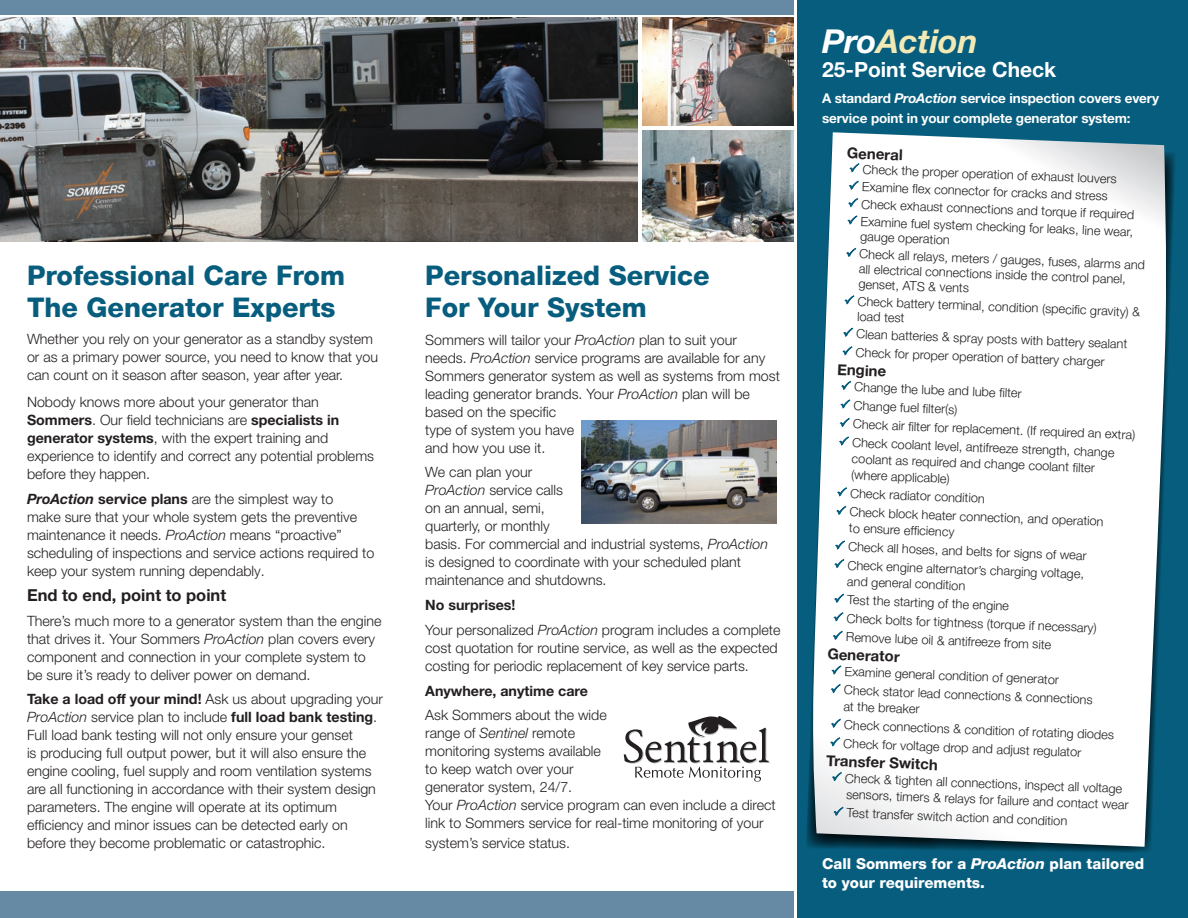
<style>
.page{position:relative;width:1188px;height:918px;background:#fff}
.page>*{position:absolute;margin:0;border:0;box-sizing:border-box;transform-origin:0 0}
.t1{font:italic 700 33px "Helvetica Neue";color:#f2e9b5}
.t2{font:800 27px/31.5px "Helvetica Neue LT Com";color:#075d7d}
.t3{font:700 21px "Helvetica Neue";color:#fff}
.t4{font:700 16.5px "Helvetica Neue";color:#231f20}
.t5{font:800 15px/19.5px "Helvetica Neue LT Com";color:#fff}
.t6{font:700 15px "Helvetica Neue";color:#231f20}
.t7{font:300 14.25px/18px "Helvetica Neue";color:#231f20}
.t8{font:700 14.25px "Helvetica Neue";color:#231f20}
.t9{font:700 13.5px/19.5px "Helvetica Neue";letter-spacing:-.01em;color:#fff}
.t10{font:300 12.75px/16px "Helvetica Neue";color:#231f20}
.s1{font-weight:700}
.s2{font-weight:700;font-style:italic}
.s3{font-style:italic}
.s4{color:#fff}
</style>
<div class="page">
<div style="left:797px;top:0;width:391px;height:918px;background:#075d7d"></div>
<svg style="left:624px;top:716px;width:146px;height:66px"></svg>
<img style="left:0;top:18px;width:638px;height:224px">
<svg style="left:807px;top:152px;width:368px;height:700px"></svg>
<svg style="left:812px;top:132px;width:356px;height:715px;background:#ecf1f3"></svg>
<img style="left:582px;top:420px;width:195px;height:104px">
<div style="left:0;top:891px;width:794px;height:27px;background:#668aa4"></div>
<div style="left:0;top:0;width:793px;height:15px;background:#668aa4"></div>
<img style="left:642px;top:18px;width:151px;height:224px">
<hr style="left:640px;top:127px;width:154px;height:3px;background:#fff">
<svg style="left:849px;top:163px;width:11px;height:10px"></svg>
<svg style="left:848px;top:180px;width:11px;height:11px"></svg>
<svg style="left:847px;top:198px;width:12px;height:10px"></svg>
<svg style="left:847px;top:215px;width:11px;height:11px"></svg>
<svg style="left:845px;top:247px;width:12px;height:11px"></svg>
<svg style="left:844px;top:295px;width:11px;height:10px"></svg>
<svg style="left:842px;top:327px;width:12px;height:11px"></svg>
<svg style="left:842px;top:346px;width:11px;height:10px"></svg>
<svg style="left:840px;top:380px;width:12px;height:11px"></svg>
<svg style="left:840px;top:399px;width:11px;height:10px"></svg>
<svg style="left:839px;top:418px;width:11px;height:10px"></svg>
<svg style="left:838px;top:436px;width:11px;height:11px"></svg>
<svg style="left:836px;top:487px;width:11px;height:10px"></svg>
<svg style="left:835px;top:505px;width:12px;height:11px"></svg>
<svg style="left:834px;top:540px;width:11px;height:11px"></svg>
<svg style="left:833px;top:559px;width:12px;height:10px"></svg>
<svg style="left:833px;top:593px;width:12px;height:11px"></svg>
<svg style="left:833px;top:612px;width:11px;height:10px"></svg>
<svg style="left:832px;top:630px;width:11px;height:11px"></svg>
<svg style="left:831px;top:665px;width:11px;height:10px"></svg>
<svg style="left:830px;top:684px;width:11px;height:10px"></svg>
<svg style="left:830px;top:718px;width:11px;height:11px"></svg>
<svg style="left:829px;top:737px;width:12px;height:10px"></svg>
<svg style="left:831px;top:772px;width:11px;height:10px"></svg>
<svg style="left:833px;top:806px;width:11px;height:11px"></svg>
<p class="t2" style="left:27px;top:260px;width:320px">Professional Care From<br>The Generator Experts</p>
<p class="t7" style="left:27px;top:330px;width:353px">Whether you rely on your generator as a standby system or as a primary power source, you need to know that you can count on it season after season, year after year.</p>
<p class="t7" style="left:27px;top:393px;width:349px">Nobody knows more about your generator than <span class="s1">Sommers</span>. Our field technicians are <span class="s1">specialists in generator systems</span>, with the expert training and experience to identify and correct any potential problems before they happen.</p>
<p class="t7" style="left:27px;top:490px;width:349px"><span class="s2">ProAction</span> <span class="s1">service plans</span> are the simplest way to<br>make sure that your whole system gets the preventive maintenance it needs. <span class="s3">ProAction</span> means “proactive” scheduling of inspections and service actions required to keep your system running dependably.</p>
<p class="t4" style="left:27px;top:585px;width:201px">End to end, point to point</p>
<p class="t7" style="left:27px;top:611px;width:356px">There’s much more to a generator system than the engine that drives it. Your Sommers <span class="s3">ProAction</span> plan covers every component and connection in your complete system to be sure it’s ready to deliver power on demand.</p>
<p class="t7" style="left:27px;top:690px;width:357px"><span class="s1">Take a load off your mind!</span> Ask us about upgrading your <span class="s3">ProAction</span> service plan to include <span class="s1">full load bank testing</span>.<br>Full load bank testing will not only ensure your genset<br>is producing full output power, but it will also ensure the engine cooling, fuel supply and room ventilation systems are all functioning in accordance with their system design parameters. The engine will operate at its optimum efficiency and minor issues can be detected early on before they become problematic or catastrophic.</p>
<p class="t2" style="left:425px;top:260px;width:286px">Personalized Service<br>For Your System</p>
<p class="t7" style="left:425px;top:330px;width:356px">Sommers will tailor your <span class="s3">ProAction</span> plan to suit your needs. <span class="s3">ProAction</span> service programs are available for any Sommers generator system as well as systems from most leading generator brands. Your <span class="s3">ProAction</span> plan will be based on the specific<br>type of system you have<br>and how you use it.</p>
<p class="t7" style="left:425px;top:463px;width:344px">We can plan your<br><span class="s3">ProAction</span> service calls<br>on an annual, semi,<br>quarterly, or monthly<br>basis. For commercial and industrial systems, <span class="s3">ProAction </span>is designed to coordinate with your scheduled plant maintenance and shutdowns.</p>
<p class="t8" style="left:425px;top:596px;width:92px">No surprises!</p>
<p class="t7" style="left:425px;top:620px;width:357px">Your personalized <span class="s3">ProAction</span> program includes a complete cost quotation for routine service, as well as the expected costing for periodic replacement of key service parts.</p>
<p class="t8" style="left:425px;top:682px;width:164px">Anywhere, anytime care</p>
<p class="t7" style="left:425px;top:706px;width:352px">Ask Sommers about the wide<br>range of <span class="s3">Sentinel</span> remote<br>monitoring systems available<br>to keep watch over your<br>generator system, 24/7.<br>Your <span class="s3">ProAction</span> service program can even include a direct link to Sommers service for real-time monitoring of your</p>
<p class="t7" style="left:425px;top:833px;width:146px">system’s service status.</p>
<p class="t1" style="left:822px;top:21px;width:157px"><span class="s4">Pro</span>Action</p>
<p class="t3" style="left:822px;top:56px;width:236px">25-Point Service Check</p>
<p class="t9" style="left:822px;top:88px;width:338px">A standard <span class="s3">ProAction</span> service inspection covers every service point in your complete generator system:</p>
<p class="t6" style="left:847px;top:144px;width:57px;rotate:2deg">General</p>
<p class="t10" style="left:863px;top:161px;width:256px;rotate:2deg">Check the proper operation of exhaust louvers</p>
<p class="t10" style="left:862px;top:179px;width:248px;rotate:2deg">Examine fl ex connector for cracks and stress</p>
<p class="t10" style="left:862px;top:196px;width:275px;rotate:2deg">Check exhaust connections and torque if required</p>
<p class="t10" style="left:861px;top:214px;width:274px;line-height:14.7px;rotate:2deg">Examine fuel system checking for leaks, line wear, gauge operation</p>
<p class="t10" style="left:860px;top:247px;width:287px;line-height:14.9px;rotate:2deg">Check all relays, meters / gauges, fuses, alarms and all electrical connections inside the control panel, genset, ATS &amp; vents</p>
<p class="t10" style="left:858px;top:294px;width:284px;line-height:14.5px;rotate:2deg">Check battery terminal, condition (specifi c gravity) &amp; load test</p>
<p class="t10" style="left:857px;top:326px;width:273px;rotate:2deg">Clean batteries &amp; spray posts with battery sealant</p>
<p class="t10" style="left:856px;top:344px;width:251px;rotate:2deg">Check for proper operation of battery charger</p>
<p class="t6" style="left:838px;top:360px;width:51px;rotate:2deg">Engine</p>
<p class="t10" style="left:855px;top:379px;width:169px;rotate:2deg">Change the lube and lube fi lter</p>
<p class="t10" style="left:854px;top:397px;width:105px;rotate:2deg">Change fuel fi lter(s)</p>
<p class="t10" style="left:853px;top:416px;width:284px;rotate:2deg">Check air fi lter for replacement. (If required an extra)</p>
<p class="t10" style="left:853px;top:435px;width:264px;rotate:2deg">Check coolant level, antifreeze strength, change coolant as required and change coolant fi lter (where applicable)</p>
<p class="t10" style="left:851px;top:485px;width:136px;rotate:2deg">Check radiator condition</p>
<p class="t10" style="left:850px;top:504px;width:256px;rotate:2deg">Check block heater connection, and operation to ensure effi ciency</p>
<p class="t10" style="left:849px;top:539px;width:240px;rotate:2deg">Check all hoses, and belts for signs of wear</p>
<p class="t10" style="left:848px;top:557px;width:238px;rotate:2deg">Check engine alternator’s charging voltage, and general condition</p>
<p class="t10" style="left:848px;top:592px;width:163px;rotate:2deg">Test the starting of the engine</p>
<p class="t10" style="left:847px;top:610px;width:252px;rotate:2deg">Check bolts for tightness (torque if necessary)</p>
<p class="t10" style="left:846px;top:629px;width:207px;rotate:2deg">Remove lube oil &amp; antifreeze from site</p>
<p class="t6" style="left:828px;top:645px;width:74px;rotate:2deg">Generator</p>
<p class="t10" style="left:845px;top:663px;width:216px;rotate:2deg">Examine general condition of generator</p>
<p class="t10" style="left:844px;top:682px;width:250px;rotate:2deg">Check stator lead connections &amp; connections at the breaker</p>
<p class="t10" style="left:844px;top:717px;width:272px;rotate:2deg">Check connections &amp; condition of rotating diodes</p>
<p class="t10" style="left:844px;top:735px;width:240px;rotate:2deg">Check for voltage drop and adjust regulator</p>
<p class="t6" style="left:827px;top:751px;width:113px;rotate:2deg">Transfer Switch</p>
<p class="t10" style="left:845px;top:770px;width:286px;rotate:2deg">Check &amp; tighten all connections, inspect all voltage sensors, timers &amp; relays for failure and contact wear</p>
<p class="t10" style="left:847px;top:805px;width:222px;rotate:2deg">Test transfer switch action and condition</p>
<p class="t5" style="left:822px;top:854px;width:323px">Call Sommers for a <span class="s3">ProAction</span> plan tailored to your requirements.</p>
</div>
